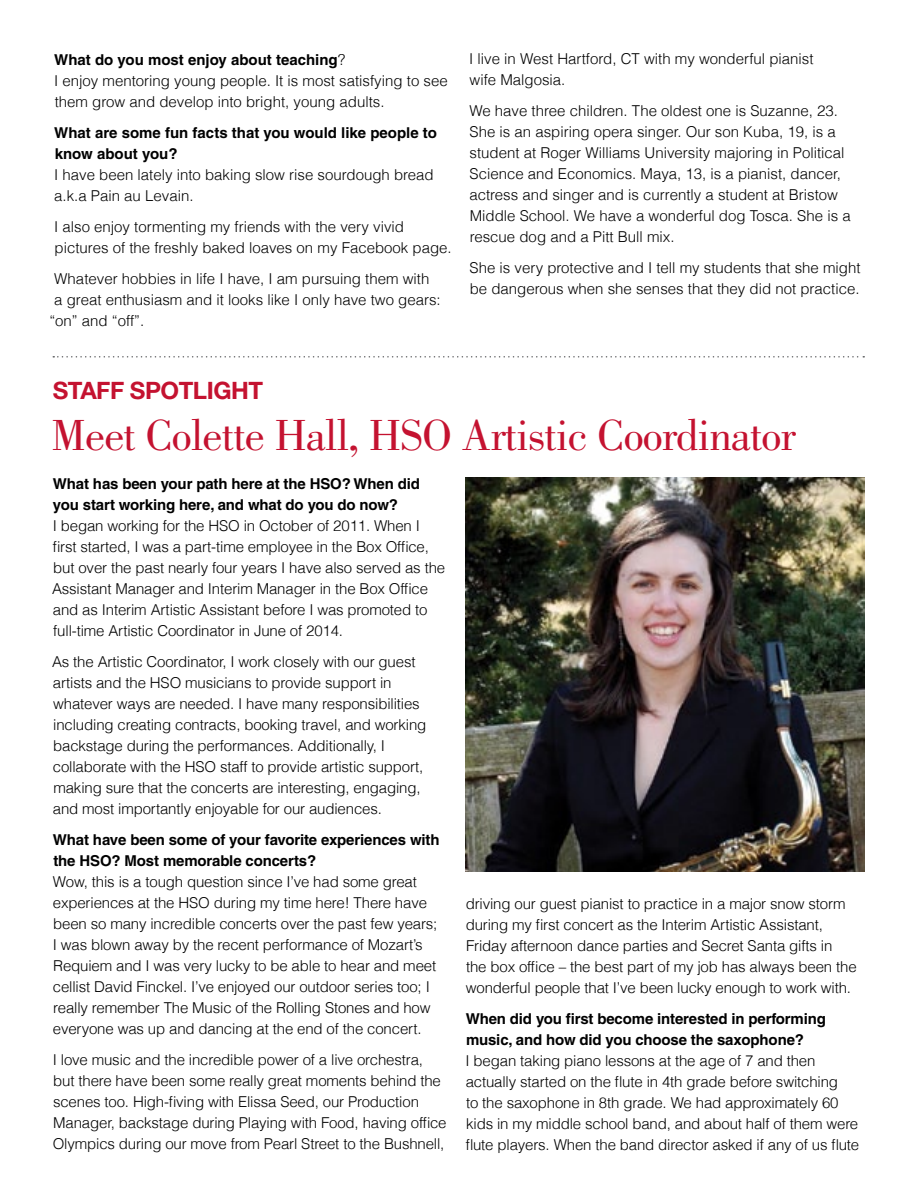
<style>
.page{position:relative;width:918px;height:1188px;background:#fff}
.page>*{position:absolute;margin:0;border:0;box-sizing:border-box;transform-origin:0 0}
.t1{font:45px "Bodoni";letter-spacing:-.02em;color:#c41230}
.t2{font:700 24px "Helvetica Neue";letter-spacing:-.02em;color:#c41230}
.t3{font:300 15px/21px "Helvetica";letter-spacing:-.01em;color:#000}
.t4{font:700 15px/21px "Helvetica";letter-spacing:-.01em;color:#000}
.s1{font-weight:700}
</style>
<div class="page">
<img style="left:465px;top:477px;width:400px;height:394px">
<svg style="left:53px;top:356px;width:811px;height:2px"></svg>
<p class="t3" style="left:54px;top:49px;width:395px"><span class="s1">What do you most enjoy about teaching</span>?<br>I enjoy mentoring young people. It is most satisfying to see them grow and develop into bright, young adults.</p>
<p class="t4" style="left:54px;top:122px;width:384px">What are some fun facts that you would like people to know about you?</p>
<p class="t3" style="left:54px;top:164px;width:381px">I have been lately into baking slow rise sourdough bread a.k.a Pain au Levain.</p>
<p class="t3" style="left:54px;top:216px;width:399px">I also enjoy tormenting my friends with the very vivid pictures of the freshly baked loaves on my Facebook page.</p>
<p class="t3" style="left:54px;top:268px;width:377px">Whatever hobbies in life I have, I am pursuing them with</p>
<p class="t3" style="left:54px;top:289px;width:388px">a great enthusiasm and it looks like I only have two gears:</p>
<p class="t3" style="left:49px;top:310px;width:96px">“on” and “off”.</p>
<p class="t3" style="left:469px;top:48px;width:346px">I live in West Hartford, CT with my wonderful pianist wife Malgosia.</p>
<p class="t3" style="left:469px;top:100px;width:383px">We have three children. The oldest one is Suzanne, 23.<br>She is an aspiring opera singer. Our son Kuba, 19, is a student at Roger Williams U niversity majoring in Political Science and Economics. Maya, 13, is a pianist, dancer, actress and singer and is currently a student at Bristow Middle School. We have a wonderful dog Tosca. She is a rescue dog and a Pitt Bull mix.</p>
<p class="t3" style="left:470px;top:257px;width:392px">She is very protective and I tell my students that she might be dangerous when she senses that they did not practice.</p>
<h2 class="t2" style="left:53px;top:376px;width:212px">Staff Spotlight</h2>
<h1 class="t1" style="left:51px;top:410px;width:746px">Meet Colette Hall, HSO Artistic Coordinator</h1>
<p class="t4" style="left:53px;top:473px;width:369px">What has been your path here at the HSO? When did you start working here, and what do you do now?</p>
<p class="t3" style="left:52px;top:515px;width:395px">I began working for the HSO in October of 2011. When I first started, I was a part-time employee in the Box Office, but over the past nearly four years I have also served as the Assistant Manager and Interim Manager in the Box Office and as Interim Artistic Assistant before I was promoted to full-time Artistic Coordinator in June of 2014.</p>
<p class="t3" style="left:52px;top:651px;width:376px">As the Artistic Coordinator, I work closely with our guest artists and the HSO musicians to provide support in whatever ways are needed. I have many responsibilities including creating contracts, booking travel, and working backstage during the performances. Additionally, I collaborate with the HSO staff to provide artistic support, making sure that the concerts are interesting, engaging, and most importantly enjoyable for our audiences.</p>
<p class="t4" style="left:53px;top:829px;width:388px">What have been some of your favorite experiences with the HSO? Most memorable concerts?</p>
<p class="t3" style="left:53px;top:871px;width:386px">Wow, this is a tough question since I’ve had some great experiences at the HSO during my time here! There have been so many incredible concerts over the past few years; I was blown away by the recent performance of Mozart’s Requiem and I was very lucky to be able to hear and meet cellist David Finckel. I’ve enjoyed our outdoor series too; I really remember The Music of the Rolling Stones and how everyone was up and dancing at the end of the concert.</p>
<p class="t3" style="left:53px;top:1049px;width:395px">I love music and the incredible power of a live orchestra, but there have been some really great moments behind the scenes too. High-fiving with Elissa Seed, our Production Manager, backstage during Playing with Food, having office Olympics during our move from Pearl Street to the Bushnell,</p>
<p class="t3" style="left:466px;top:893px;width:392px">driving our guest pianist to practice in a major snow storm during my first concert as the Interim Artistic Assistant, Friday afternoon dance parties and Secret Santa gifts in<br>the box office – the best part of my job has always been the wonderful people that I’ve been lucky enough to work with.</p>
<p class="t4" style="left:466px;top:1008px;width:362px">When did you first become interested in performing music, and how did you choose the saxophone?</p>
<p class="t3" style="left:466px;top:1050px;width:395px">I began taking piano lessons at the age of 7 and then actually started on the flute in 4th grade before switching<br>to the saxophone in 8th grade. We had approximately 60 kids in my middle school band, and about half of them were flute players. When the band director asked if any of us flute</p>
</div>
